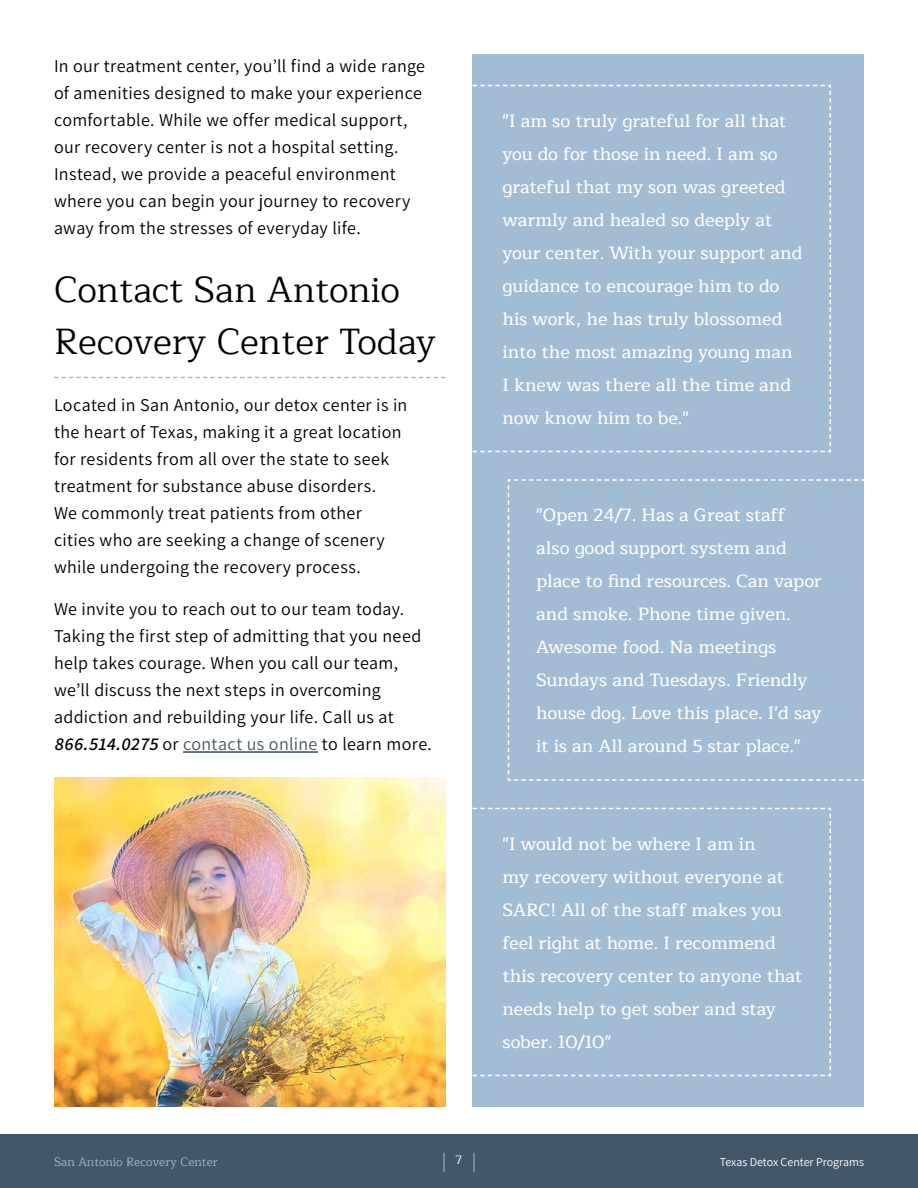
<style>
.page{position:relative;width:918px;height:1188px;background:#fff}
.page>*{position:absolute;margin:0;border:0;box-sizing:border-box;transform-origin:0 0}
.t1{font:36px/52.5px "Maitree";color:#000}
.t2{font:200 18px/27px "Assistant";letter-spacing:.02em;color:#000}
.t3{font:500 18px/33px "Maitree";color:#fff}
.t4{font:12px "Maitree";color:#a2bcd3}
.t5{font:200 12px "Assistant";color:#fff}
.t6{font:12px "Maitree";color:#fff}
.s1{font-style:italic}
.s2{color:#425768}
</style>
<div class="page">
<div style="left:0;top:1134px;width:918px;height:54px;background:#425768"></div>
<svg style="left:444px;top:1153px;width:1px;height:19px"></svg>
<svg style="left:474px;top:1153px;width:1px;height:19px"></svg>
<div style="left:472px;top:54px;width:392px;height:1053px;background:#a2bcd3"></div>
<svg style="left:54px;top:377px;width:392px;height:1px"></svg>
<hr style="left:183px;top:751px;width:135px;height:2px;background:#425768">
<img style="left:54px;top:777px;width:392px;height:330px">
<svg style="left:472px;top:84px;width:359px;height:369px"></svg>
<svg style="left:472px;top:807px;width:359px;height:270px"></svg>
<svg style="left:507px;top:479px;width:357px;height:302px"></svg>
<p class="t2" style="left:54px;top:52px;width:373px">In our treatment center, you’ll find a wide range of amenities designed to make your experience comfortable. While we offer medical support, our recovery center is not a hospital setting.<br>Instead, we provide a peaceful environment where you can begin your journey to recovery away from the stresses of everyday life.</p>
<h1 class="t1" style="left:54px;top:264px;width:383px">Contact San Antonio<br>Recovery Center Today</h1>
<p class="t2" style="left:54px;top:391px;width:355px">Located in San Antonio, our detox center is in the heart of Texas, making it a great location for residents from all over the state to seek treatment for substance abuse disorders.<br>We commonly treat patients from other cities who are seeking a change of scenery while undergoing the recovery process.</p>
<p class="t2" style="left:54px;top:595px;width:379px">We invite you to reach out to our team today.<br>Taking the first step of admitting that you need help takes courage. When you call our team, we’ll discuss the next steps in overcoming addiction and rebuilding your life. Call us at <span class="s1">866.514.0275</span> or <span class="s2">contact us online</span> to learn more.</p>
<p class="t3" style="left:502px;top:104px;width:302px">"I am so truly grateful for all that you do for those in need. I am so grateful that my son was greeted warmly and healed so deeply at your center. With your support and guidance to encourage him to do his work, he has truly blossomed into the most amazing young man<br>I knew was there all the time and now know him to be."</p>
<p class="t3" style="left:536px;top:499px;width:287px">"Open 24/7. Has a Great staff also good support system and place to find resources. Can vapor and smoke. Phone time given.<br>Awesome food. Na meetings<br>Sundays and Tuesdays. Friendly house dog. Love this place. I'd say it is an All around 5 star place."</p>
<p class="t3" style="left:502px;top:827px;width:301px">"I would not be where I am in<br>my recovery without everyone at<br>SARC! All of the staff makes you feel right at home. I recommend this recovery center to anyone that needs help to get sober and stay sober. 10/10"</p>
<p class="t4" style="left:54px;top:1152px;width:165px">San Antonio Recovery Center</p>
<p class="t6" style="left:456px;top:1151px;width:8px">7</p>
<p class="t5" style="left:720px;top:1154px;width:146px">Texas Detox Center Programs</p>
</div>
